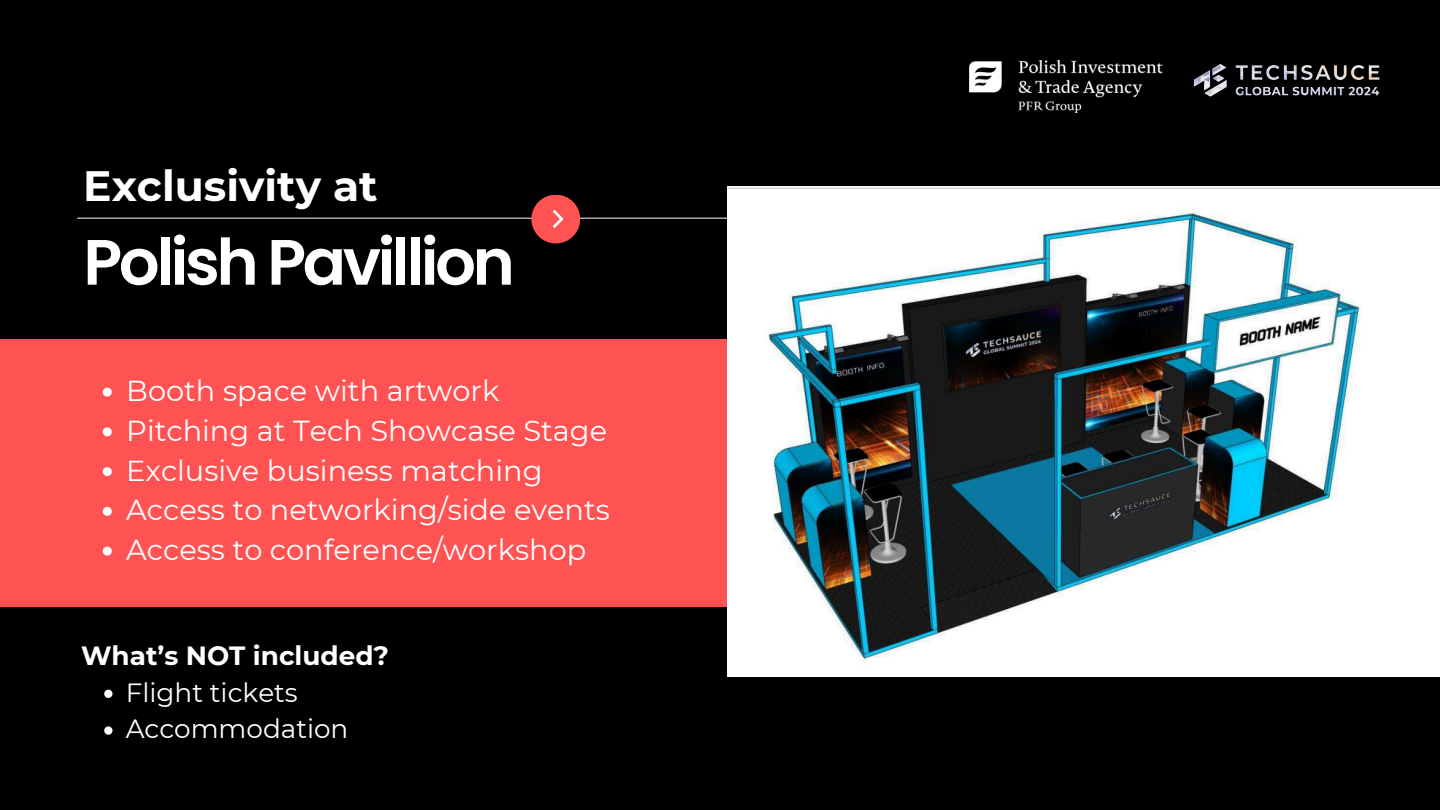
<style>
.page{position:relative;width:1440px;height:810px;background:#000}
.page>*{position:absolute;margin:0;border:0;box-sizing:border-box;transform-origin:0 0}
.t1{font:600 64px "Poppins";letter-spacing:-.055em;color:#fff}
.t2{font:700 42.4px "Montserrat";color:#fff}
.t3{font:28.8px "Montserrat";color:#fff}
.t4{font:26.3px "Montserrat";color:#fff}
.t5{font:700 26.3px "Montserrat";color:#fff}
</style>
<div class="page">
<hr style="left:77px;top:218px;width:657px;height:1px;background:#fff">
<div style="left:531px;top:195px;width:49px;height:48px;background:#ff5252;border-radius:50%"></div>
<svg style="left:553px;top:210px;width:11px;height:18px"></svg>
<div style="left:0;top:340px;width:1440px;height:267px;background:#ff5252"></div>
<img style="left:1194px;top:64px;width:186px;height:33px">
<img style="left:970px;top:60px;width:193px;height:53px">
<img style="left:728px;top:186px;width:712px;height:491px">
<svg style="left:103px;top:388px;width:9px;height:9px"></svg>
<svg style="left:103px;top:427px;width:9px;height:9px"></svg>
<svg style="left:103px;top:467px;width:9px;height:9px"></svg>
<svg style="left:103px;top:507px;width:9px;height:9px"></svg>
<svg style="left:103px;top:547px;width:9px;height:9px"></svg>
<svg style="left:104px;top:690px;width:8px;height:8px"></svg>
<svg style="left:104px;top:726px;width:8px;height:9px"></svg>
<p class="t2" style="left:83px;top:160px;width:296px">Exclusivity at</p>
<p class="t1" style="left:83px;top:217px;width:433px">Polish Pavillion</p>
<p class="t3" style="left:126px;top:373px;width:375px">Booth space with artwork</p>
<h1 class="t3" style="left:126px;top:413px;width:482px">Pitching at Tech Showcase Stage</h1>
<p class="t3" style="left:126px;top:453px;width:418px">Exclusive business matching</p>
<p class="t3" style="left:126px;top:492px;width:485px">Access to networking/side events</p>
<p class="t3" style="left:126px;top:532px;width:462px">Access to conference/workshop</p>
<p class="t5" style="left:81px;top:639px;width:310px">What’s NOT included?</p>
<p class="t4" style="left:126px;top:676px;width:174px">Flight tickets</p>
<h3 class="t4" style="left:126px;top:713px;width:224px">Accommodation</h3>
</div>
